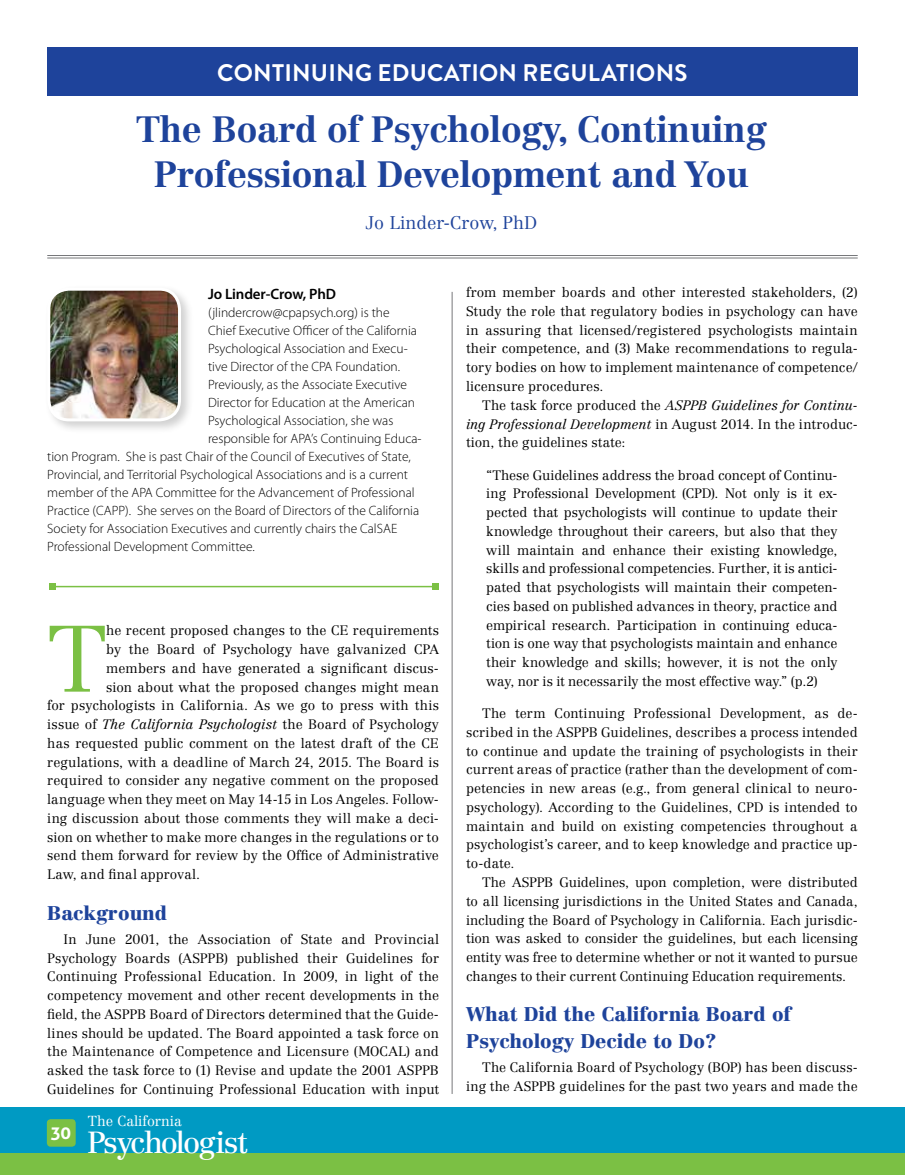
<style>
.page{position:relative;width:905px;height:1175px;background:#fff}
.page>*{position:absolute;margin:0;border:0;box-sizing:border-box;transform-origin:0 0}
.t1{font:300 92.55px "Centennial LT Std";color:#7bc044}
.t2{font:700 36px/45px "Centennial LT Std";letter-spacing:-.01em;color:#1e439b;text-align:center}
.t3{font:30px "Centennial LT Std";letter-spacing:-.06em;color:#fff}
.t4{font:700 24px "Brandon Grotesque";letter-spacing:.01em;color:#fff}
.t5{font:900 19.5px/27px "Centennial LT Std";color:#1e439b}
.t6{font:300 18px "Centennial LT Std";color:#1e439b}
.t7{font:600 15px "Myriad Pro";letter-spacing:-.01em;color:#000}
.t8{font:300 14.25px "Centennial LT Std";color:#fff}
.t9{font:300 13.5px/18.8px "Centennial LT Std";letter-spacing:.005em;color:#000;text-align:justify}
.t10{font:300 13.5px "Myriad Pro";color:#000}
.s1{font-style:italic}
</style>
<div class="page">
<div style="left:0;top:1150px;width:904px;height:24px;background:#7bc044"></div>
<div style="left:0;top:1107px;width:904px;height:45px;background:#009ac3"></div>
<div style="left:47px;top:1119px;width:29px;height:27px;background:#7bc044;border-radius:4px"></div>
<div style="left:47px;top:48px;width:810px;height:48px;background:#1e439b"></div>
<hr style="left:47px;top:255px;width:810px;height:1px;background:#77787b">
<hr style="left:47px;top:258px;width:810px;height:1px;background:#77787b">
<div style="left:44px;top:284px;width:150px;height:150px;background:#000;opacity:.19"></div>
<img style="left:49px;top:289px;width:130px;height:131px">
<div style="left:47px;top:288px;width:134px;height:133px;border:3px solid #fff;border-radius:20px"></div>
<hr style="left:52px;top:586px;width:384px;height:1px;background:#7bc044">
<svg style="left:49px;top:583px;width:6px;height:6px"></svg>
<svg style="left:433px;top:583px;width:6px;height:6px"></svg>
<hr style="left:452px;top:292px;width:1px;height:802px;background:#77787b">
<h3 class="t4" style="left:217px;top:55px;width:472px">CONTINUING EDUCATION REGULATIONS</h3>
<h2 class="t2" style="left:136px;top:107px;width:632px">The Board of Psychology, Continuing<br>Professional Development and You</h2>
<h3 class="t6" style="left:365px;top:211px;width:173px">Jo Linder-Crow, PhD</h3>
<p class="t7" style="left:208px;top:284px;width:129px">Jo Linder-Crow, PhD</p>
<p class="t10" style="left:208px;top:304px;width:183px">(jlindercrow@cpapsych.org) is the</p>
<p class="t10" style="left:208px;top:322px;width:210px">Chief Executive Officer of the California</p>
<p class="t10" style="left:208px;top:340px;width:201px">Psychological Association and Execu-</p>
<p class="t10" style="left:208px;top:358px;width:193px">tive Director of the CPA Foundation.</p>
<p class="t10" style="left:208px;top:376px;width:200px">Previously, as the Associate Executive</p>
<p class="t10" style="left:208px;top:394px;width:208px">Director for Education at the American</p>
<p class="t10" style="left:208px;top:412px;width:187px">Psychological Association, she was</p>
<p class="t10" style="left:208px;top:430px;width:215px">responsible for APA’s Continuing Educa-</p>
<p class="t10" style="left:47px;top:448px;width:365px">tion Program. She is past Chair of the Council of Executives of State,</p>
<p class="t10" style="left:47px;top:466px;width:362px">Provincial, and Territorial Psychological Associations and is a current</p>
<p class="t10" style="left:47px;top:484px;width:369px">member of the APA Committee for the Advancement of Professional</p>
<p class="t10" style="left:47px;top:502px;width:373px">Practice (CAPP). She serves on the Board of Directors of the California</p>
<p class="t10" style="left:47px;top:520px;width:351px">Society for Association Executives and currently chairs the CalSAE</p>
<p class="t10" style="left:47px;top:538px;width:209px">Professional Development Committee.</p>
<h1 class="t1" style="left:47px;top:604px;width:61px">T</h1>
<p class="t9" style="left:106px;top:621px;width:334px">he recent proposed changes to the CE requirements</p>
<p class="t9" style="left:106px;top:640px;width:334px">by the Board of Psychology have galvanized CPA</p>
<p class="t9" style="left:106px;top:659px;width:334px">members and have generated a significant discus-</p>
<p class="t9" style="left:106px;top:677px;width:334px">sion about what the proposed changes might mean</p>
<p class="t9" style="left:47px;top:696px;width:393px">for psychologists in California. As we go to press with this</p>
<p class="t9" style="left:47px;top:715px;width:393px">issue of <span class="s1">The California Psychologist</span> the Board of Psychology</p>
<p class="t9" style="left:47px;top:734px;width:393px">has requested public comment on the latest draft of the CE</p>
<p class="t9" style="left:47px;top:752px;width:393px">regulations, with a deadline of March 24, 2015. The Board is</p>
<p class="t9" style="left:47px;top:771px;width:393px">required to consider any negative comment on the proposed</p>
<p class="t9" style="left:47px;top:790px;width:393px">language when they meet on May 14-15 in Los Angeles. Follow-</p>
<p class="t9" style="left:47px;top:809px;width:393px">ing discussion about those comments they will make a deci-</p>
<p class="t9" style="left:47px;top:827px;width:393px">sion on whether to make more changes in the regulations or to</p>
<p class="t9" style="left:47px;top:846px;width:393px">send them forward for review by the Office of Administrative</p>
<p class="t9" style="left:47px;top:865px;width:154px">Law, and final approval.</p>
<h3 class="t5" style="left:47px;top:899px;width:121px">Background</h3>
<p class="t9" style="left:47px;top:929px;width:393px;text-indent:16px">In June 2001, the Association of State and Provincial Psychology Boards (ASPPB) published their Guidelines for Continuing Professional Education. In 2009, in light of the competency movement and other recent developments in the field, the ASPPB Board of Directors determined that the Guide&shy;lines should be updated. The Board appointed a task force on the Maintenance of Competence and Licensure (MOCAL) and asked the task force to (1) Revise and update the 2001 ASPPB Guidelines for Continuing Professional Education with input</p>
<p class="t8" style="left:88px;top:1112px;width:96px">The California</p>
<h3 class="t3" style="left:50px;top:1124px;width:199px"><sup>30</sup> Psychologist</h3>
<p class="t9" style="left:466px;top:283px;width:393px">from member boards and other interested stakeholders, (2)<br>Study the role that regulatory bodies in psychology can have in assuring that licensed/registered psychologists maintain their competence, and (3) Make recommendations to regula&shy;tory bodies on how to implement maintenance of competence/ licensure procedures.</p>
<p class="t9" style="left:466px;top:396px;width:393px;text-indent:16px">The task force produced the <span class="s1">ASPPB Guidelines for Continu&shy;ing Professional Development</span> in August 2014. In the introduc&shy;tion, the guidelines state:</p>
<p class="t9" style="left:486px;top:465px;width:353px">“These Guidelines address the broad concept of Continu&shy;ing Professional Development (CPD). Not only is it ex&shy;pected that psychologists will continue to update their knowledge throughout their careers, but also that they will maintain and enhance their existing knowledge, skills and professional competencies. Further, it is antici&shy;pated that psychologists will maintain their competen&shy;cies based on published advances in theory, practice and empirical research. Participation in continuing educa&shy;tion is one way that psychologists maintain and enhance their knowledge and skills; however, it is not the only way, nor is it necessarily the most effective way.” (p.2)</p>
<p class="t9" style="left:466px;top:704px;width:393px;text-indent:16px">The term Continuing Professional Development, as de&shy;scribed in the ASPPB Guidelines, describes a process intended to continue and update the training of psychologists in their current areas of practice (rather than the development of com&shy;petencies in new areas (e.g., from general clinical to neuro&shy;psychology). According to the Guidelines, CPD is intended to maintain and build on existing competencies throughout a psychologist’s career, and to keep knowledge and practice up&shy;to-date.</p>
<p class="t9" style="left:466px;top:873px;width:393px;text-indent:16px">The ASPPB Guidelines, upon completion, were distributed to all licensing jurisdictions in the United States and Canada, including the Board of Psychology in California. Each jurisdic&shy;tion was asked to consider the guidelines, but each licensing entity was free to determine whether or not it wanted to pursue changes to their current Continuing Education requirements.</p>
<h3 class="t5" style="left:466px;top:1000px;width:326px">What Did the California Board of<br>Psychology Decide to Do?</h3>
<p class="t9" style="left:466px;top:1058px;width:393px;text-align:right">The California Board of Psychology (BOP) has been discuss&shy;ing the ASPPB guidelines for the past two years and made the</p>
</div>
